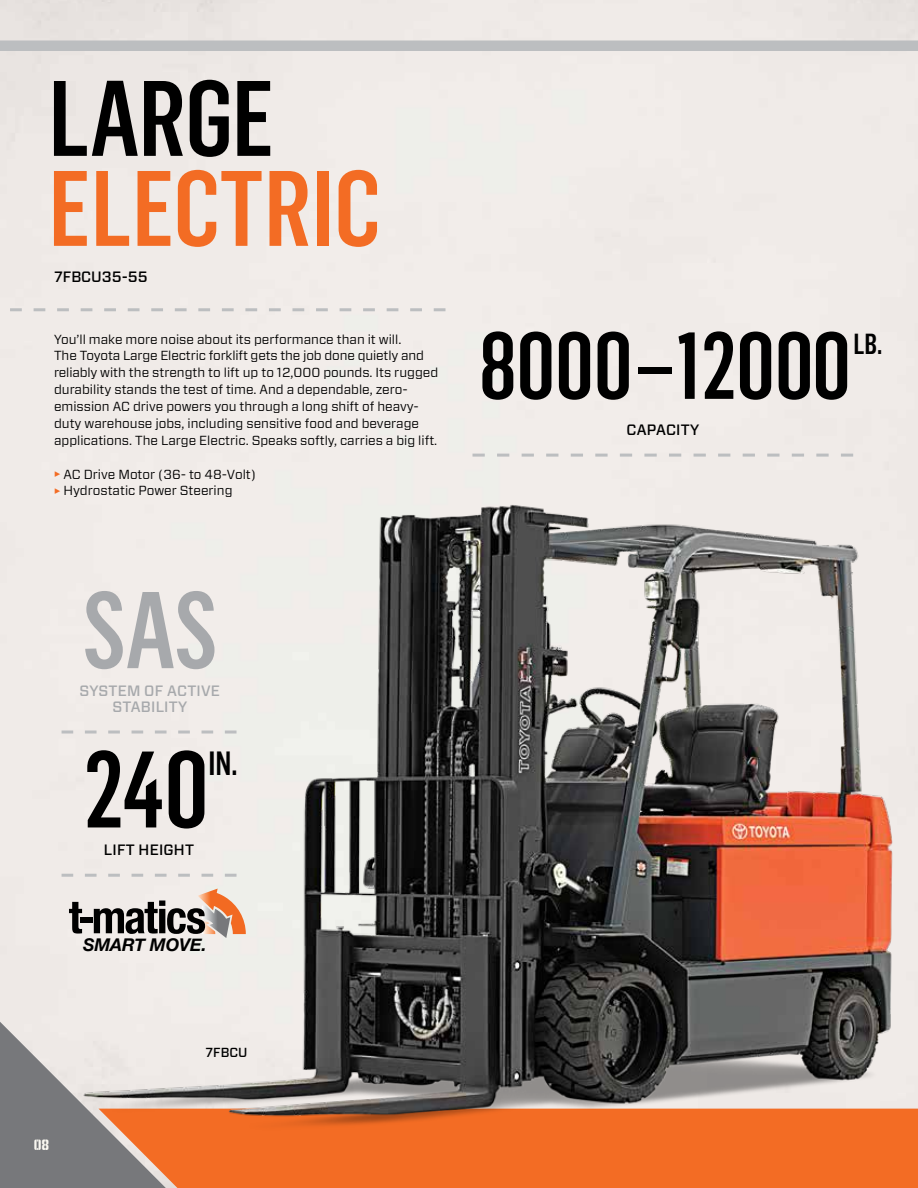
<style>
.page{position:relative;width:918px;height:1188px;background:#fff}
.page>*{position:absolute;margin:0;border:0;box-sizing:border-box;transform-origin:0 0}
.t1{font:500 106.5px "Flama Condensed";color:#a7a9ac}
.t2{font:500 106.5px "Flama Condensed";color:#000}
.t3{font:500 105px "Flama Condensed";color:#f36c24}
.t4{font:500 105px "Flama Condensed";letter-spacing:-.01em;color:#000}
.t5{font:500 93px "Flama Condensed";letter-spacing:-.005em;color:#000}
.t6{font:500 33px "Flama Condensed";color:#000}
.t7{font:500 28.5px "Flama Condensed";color:#000}
.t8{font:italic 700 17.55px "Helvetica Neue";letter-spacing:-.005em;color:#000}
.t9{font:500 15px "Forza";letter-spacing:.015em;color:#000}
.t10{font:500 15px/16.5px "Forza";letter-spacing:.015em;color:#a7a9ac;text-align:center}
.t11{font:15px "Numbers Prospekt";color:#fbf9f2}
.t12{font:13.2px/17px "Forza";color:#000}
.t13{font:500 13.2px "Forza";color:#000}
.s1{font-family:"Flama Condensed";font-weight:500;font-size:16.5px;color:#f36c24}
</style>
<div class="page">
<div style="left:179px;top:1163px;width:739px;height:25px;background:#f36c24"></div>
<svg style="left:0;top:1008px;width:179px;height:180px;background:#908d8c"></svg>
<div style="left:0;top:35px;width:918px;height:201px;background:#f0ebe8"></div>
<svg style="left:472px;top:454px;width:381px;height:3px"></svg>
<img style="left:53px;top:490px;width:865px;height:673px">
<svg style="left:0;top:308px;width:446px;height:3px"></svg>
<svg style="left:62px;top:731px;width:175px;height:3px"></svg>
<svg style="left:62px;top:874px;width:175px;height:3px"></svg>
<svg style="left:69px;top:902px;width:13px;height:32px"></svg>
<div style="left:80px;top:917px;width:12px;height:6px;background:#000"></div>
<svg style="left:94px;top:889px;width:152px;height:49px;background:#b0a096"></svg>
<h2 class="t4" style="left:49px;top:52px;width:227px">LARGE</h2>
<h2 class="t3" style="left:49px;top:142px;width:334px">ELECTRIC</h2>
<p class="t9" style="left:54px;top:267px;width:95px">7FBCU35-55</p>
<p class="t12" style="left:54px;top:330px;width:386px">You’ll make more noise about its performance than it will.<br>The Toyota Large Electric forklift gets the job done quietly and reliably with the strength to lift up to 12,000 pounds. Its rugged durability stands the test of time. And a dependable, zero&shy;emission AC drive powers you through a long shift of heavy&shy;duty warehouse jobs, including sensitive food and beverage applications. The Large Electric. Speaks softly, carries a big lift.</p>
<p class="t12" style="left:54px;top:465px;width:204px"><span class="s1">►</span> AC Drive Motor (36- to 48-Volt) <span class="s1">►</span> Hydrostatic Power Steering</p>
<h1 class="t1" style="left:82px;top:563px;width:137px">SAS</h1>
<p class="t10" style="left:80px;top:683px;width:142px">SYSTEM OF ACTIVE<br>STABILITY</p>
<h1 class="t2" style="left:84px;top:723px;width:127px">240</h1>
<h3 class="t6" style="left:208px;top:742px;width:31px">IN.</h3>
<p class="t9" style="left:104px;top:840px;width:92px">LIFT HEIGHT</p>
<h3 class="t8" style="left:83px;top:931px;width:125px">SMART MOVE.</h3>
<p class="t11" style="left:34px;top:1138px;width:17px">08</p>
<p class="t13" style="left:206px;top:1044px;width:43px">7FBCU</p>
<h3 class="t5" style="left:479px;top:307px;width:373px">8000–12000</h3>
<h3 class="t7" style="left:853px;top:326px;width:31px">LB.</h3>
<p class="t9" style="left:627px;top:420px;width:74px">CAPACITY</p>
</div>
